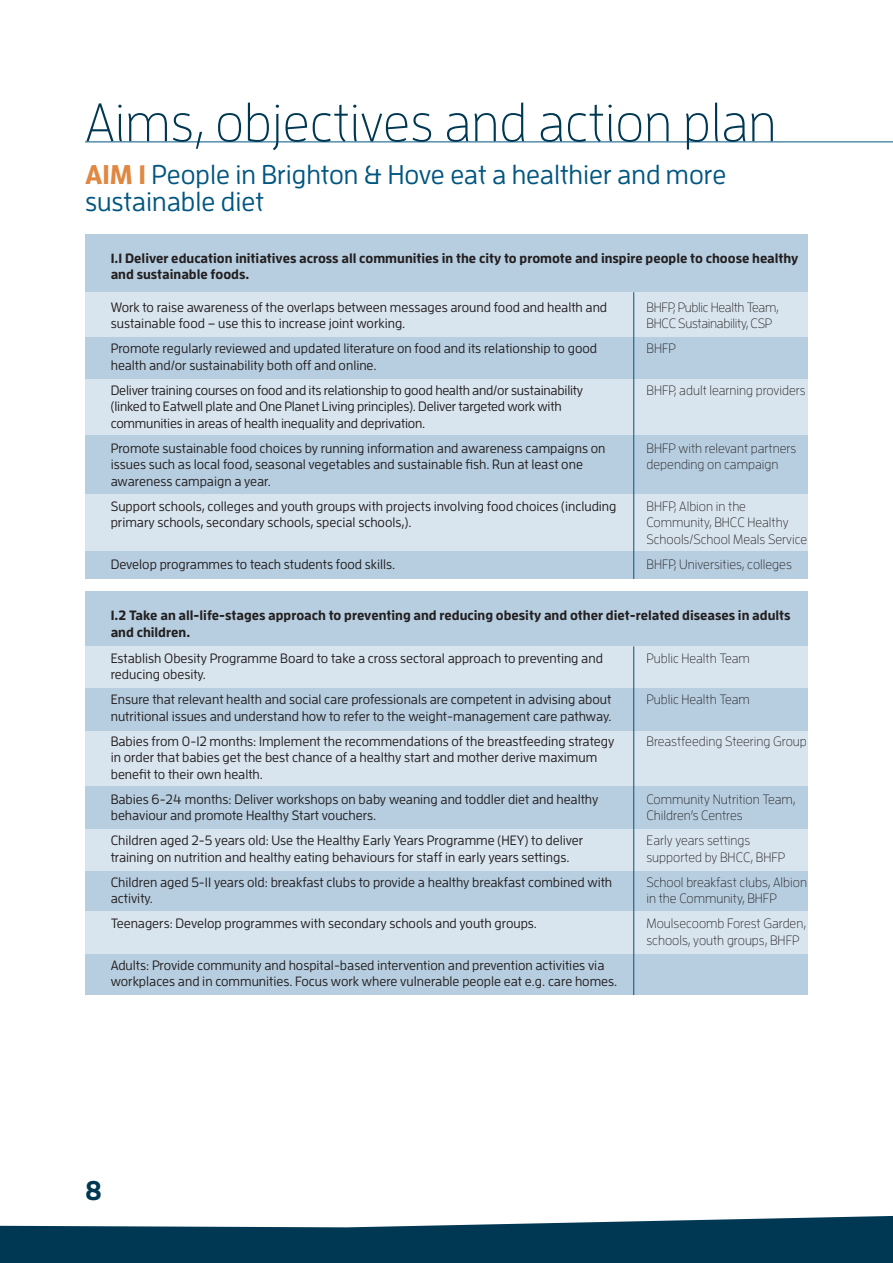
<style>
.page{position:relative;width:893px;height:1263px;background:#fff}
.page>*{position:absolute;margin:0;border:0;box-sizing:border-box;transform-origin:0 0}
.t1{font:300 54px "Enzo OT";color:#003853}
.t2{font:500 27px/27px "Enzo OT";color:#005681}
.t3{font:700 27px "Enzo OT";color:#003853}
.t4{font:500 13.5px/16.5px "Enzo OT";color:#231f20}
.t5{font:300 13.5px/16.5px "Enzo OT";color:#231f20}
.t6{font:700 13.5px/16.5px "Enzo OT";color:#231f20}
.t7{font:300 13.5px/16.5px "Enzo OT";letter-spacing:-.02em;color:#231f20}
.s1{font-weight:700;color:#e08741}
</style>
<div class="page">
<svg style="left:0;top:1216px;width:893px;height:47px;fill:#003853"></svg>
<hr style="left:85px;top:142px;width:808px;height:1px;background:#005681">
<div style="left:85px;top:234px;width:723px;height:345px;background:#b7cee0"></div>
<div style="left:85px;top:379px;width:723px;height:56px;background:#d8e4ee"></div>
<div style="left:85px;top:292px;width:723px;height:45px;background:#d8e4ee"></div>
<div style="left:85px;top:494px;width:723px;height:57px;background:#d8e4ee"></div>
<hr style="left:633px;top:292px;width:1px;height:287px;background:#005681">
<div style="left:85px;top:591px;width:723px;height:404px;background:#b7cee0"></div>
<div style="left:85px;top:911px;width:723px;height:42px;background:#d8e4ee"></div>
<div style="left:85px;top:647px;width:723px;height:41px;background:#d8e4ee"></div>
<div style="left:85px;top:829px;width:723px;height:41px;background:#d8e4ee"></div>
<div style="left:85px;top:731px;width:723px;height:55px;background:#d8e4ee"></div>
<hr style="left:633px;top:646px;width:1px;height:349px;background:#005681">
<h1 class="t1" style="left:85px;top:103px;width:693px">Aims, objectives and action plan</h1>
<h2 class="t2" style="left:85px;top:163px;width:643px"><span class="s1">AIM 1</span> People in Brighton &amp; Hove eat a healthier and more sustainable diet</h2>
<p class="t6" style="left:111px;top:251px;width:689px">1.1 Deliver education initiatives across all communities in the city to promote and inspire people to choose healthy and sustainable foods.</p>
<p class="t4" style="left:111px;top:300px;width:498px">Work to raise awareness of the overlaps between messages around food and health and sustainable food – use this to increase joint working.</p>
<p class="t4" style="left:111px;top:341px;width:488px">Promote regularly reviewed and updated literature on food and its relationship to good health and/or sustainability both off and online.</p>
<p class="t4" style="left:111px;top:383px;width:474px">Deliver training courses on food and its relationship to good health and/or sustainability (linked to Eatwell plate and One Planet Living principles). Deliver targeted work with communities in areas of health inequality and deprivation.</p>
<p class="t4" style="left:111px;top:441px;width:496px">Promote sustainable food choices by running information and awareness campaigns on issues such as local food, seasonal vegetables and sustainable fish. Run at least one awareness campaign a year.</p>
<p class="t4" style="left:111px;top:499px;width:507px">Support schools, colleges and youth groups with projects involving food choices (including primary schools, secondary schools, special schools,).</p>
<p class="t4" style="left:111px;top:557px;width:286px">Develop programmes to teach students food skills.</p>
<p class="t7" style="left:646px;top:300px;width:134px">BHFP, Public Health Team,<br>BHCC Sustainability, CSP</p>
<p class="t5" style="left:646px;top:341px;width:31px">BHFP</p>
<p class="t5" style="left:646px;top:383px;width:161px">BHFP, adult learning providers</p>
<p class="t5" style="left:646px;top:441px;width:151px">BHFP with relevant partners depending on campaign</p>
<p class="t5" style="left:646px;top:499px;width:162px">BHFP, Albion in the<br>Community, BHCC Healthy<br>Schools/School Meals Service</p>
<p class="t5" style="left:646px;top:557px;width:147px">BHFP, Universities, colleges</p>
<p class="t6" style="left:111px;top:608px;width:681px">1.2 Take an all-life-stages approach to preventing and reducing obesity and other diet-related diseases in adults and children.</p>
<p class="t4" style="left:111px;top:651px;width:494px">Establish Obesity Programme Board to take a cross sectoral approach to preventing and reducing obesity.</p>
<p class="t4" style="left:111px;top:692px;width:502px">Ensure that relevant health and social care professionals are competent in advising about nutritional issues and understand how to refer to the weight-management care pathway.</p>
<p class="t4" style="left:111px;top:734px;width:505px">Babies from 0-12 months: Implement the recommendations of the breastfeeding strategy in order that babies get the best chance of a healthy start and mother derive maximum benefit to their own health.</p>
<p class="t4" style="left:111px;top:792px;width:489px">Babies 6-24 months: Deliver workshops on baby weaning and toddler diet and healthy behaviour and promote Healthy Start vouchers.</p>
<p class="t4" style="left:111px;top:833px;width:474px">Children aged 2-5 years old: Use the Healthy Early Years Programme (HEY) to deliver training on nutrition and healthy eating behaviours for staff in early years settings.</p>
<p class="t4" style="left:111px;top:875px;width:503px">Children aged 5-11 years old: breakfast clubs to provide a healthy breakfast combined with activity.</p>
<p class="t4" style="left:111px;top:916px;width:428px">Teenagers: Develop programmes with secondary schools and youth groups.</p>
<p class="t4" style="left:111px;top:958px;width:508px">Adults: Provide community and hospital-based intervention and prevention activities via workplaces and in communities. Focus work where vulnerable people eat e.g. care homes.</p>
<p class="t5" style="left:646px;top:651px;width:105px">Public Health Team</p>
<p class="t5" style="left:646px;top:692px;width:105px">Public Health Team</p>
<p class="t5" style="left:646px;top:734px;width:162px">Breastfeeding Steering Group</p>
<p class="t5" style="left:646px;top:792px;width:150px">Community Nutrition Team,<br>Children’s Centres</p>
<p class="t5" style="left:646px;top:833px;width:140px">Early years settings supported by BHCC, BHFP</p>
<p class="t5" style="left:646px;top:875px;width:162px">School breakfast clubs, Albion in the Community, BHFP</p>
<p class="t5" style="left:646px;top:916px;width:161px">Moulsecoomb Forest Garden, schools, youth groups, BHFP</p>
<h2 class="t3" style="left:85px;top:1181px;width:18px">8</h2>
</div>
